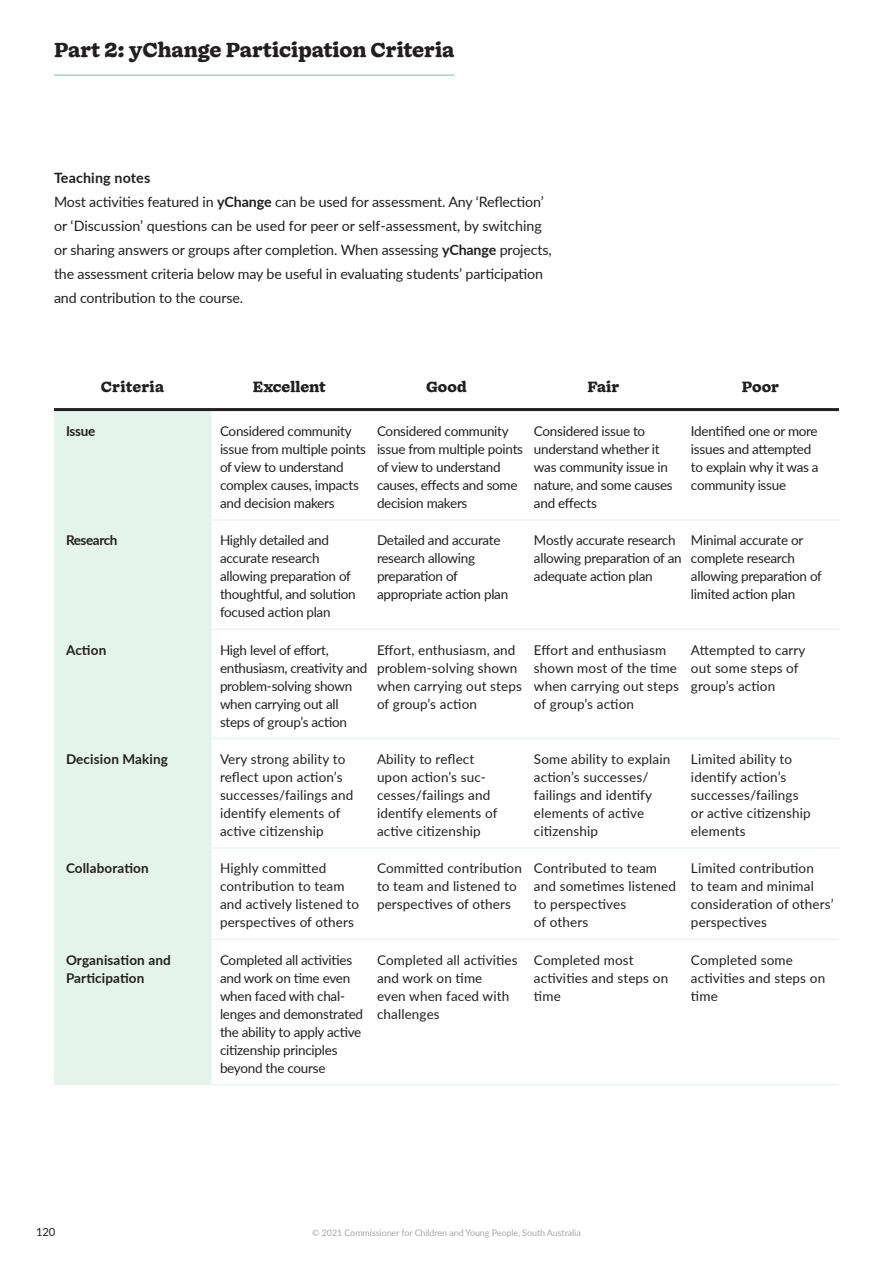
<style>
.page{position:relative;width:893px;height:1263px;background:#fff}
.page>*{position:absolute;margin:0;border:0;box-sizing:border-box;transform-origin:0 0}
.Heading_3{font:700 19.5px "Doyle";letter-spacing:-.01em;color:#231f20}
.Paragraph{font:14.25px/24px "Lato";letter-spacing:-.01em;color:#231f20}
.Heading_3-2{font:700 14.25px "Doyle";letter-spacing:-.015em;color:#231f20}
.Paragraph-2{font:700 14.25px "Lato";letter-spacing:.01em;color:#231f20}
.Paragraph-3{font:700 14.25px "Doyle";letter-spacing:.015em;color:#231f20}
.Paragraph-4{font:13.5px/18px "Lato";letter-spacing:.01em;color:#231f20}
.Paragraph-5{font:13.5px/18px "Lato";letter-spacing:-.02em;color:#231f20}
.Paragraph-6{font:700 13.5px/18px "Lato";letter-spacing:.01em;color:#231f20}
.Paragraph-7{font:700 13.5px "Lato";letter-spacing:-.03em;color:#231f20}
.t1{font:11.25px "Lato";color:#231f20}
.t2{font:9px "Lato";letter-spacing:-.01em;color:#a8a9ad}
.s1{font-weight:700}
</style>
<div class="page">
<div style="left:54px;top:411px;width:157px;height:673px;background:#e4f3eb"></div>
<hr style="left:54px;top:1084px;width:157px;height:1px;background:#e4f3eb">
<hr style="left:211px;top:1084px;width:157px;height:1px;background:#e4f3eb">
<hr style="left:368px;top:1084px;width:157px;height:1px;background:#e4f3eb">
<hr style="left:525px;top:1084px;width:157px;height:1px;background:#e4f3eb">
<hr style="left:682px;top:1084px;width:157px;height:1px;background:#e4f3eb">
<hr style="left:54px;top:408px;width:157px;height:3px;background:#231f20">
<hr style="left:211px;top:408px;width:157px;height:3px;background:#231f20">
<hr style="left:368px;top:408px;width:157px;height:3px;background:#231f20">
<hr style="left:525px;top:408px;width:157px;height:3px;background:#231f20">
<hr style="left:682px;top:408px;width:157px;height:3px;background:#231f20">
<hr style="left:54px;top:519px;width:157px;height:1px;background:#e4f3eb">
<hr style="left:54px;top:629px;width:157px;height:1px;background:#e4f3eb">
<hr style="left:54px;top:738px;width:157px;height:1px;background:#e4f3eb">
<hr style="left:54px;top:847px;width:157px;height:1px;background:#e4f3eb">
<hr style="left:54px;top:939px;width:157px;height:1px;background:#e4f3eb">
<hr style="left:211px;top:411px;width:1px;height:108px;background:#e4f3eb">
<hr style="left:211px;top:520px;width:1px;height:109px;background:#e4f3eb">
<hr style="left:211px;top:630px;width:1px;height:108px;background:#e4f3eb">
<hr style="left:211px;top:739px;width:1px;height:108px;background:#e4f3eb">
<hr style="left:211px;top:848px;width:1px;height:91px;background:#e4f3eb">
<hr style="left:211px;top:940px;width:1px;height:144px;background:#e4f3eb">
<hr style="left:211px;top:519px;width:157px;height:1px;background:#e4f3eb">
<hr style="left:211px;top:629px;width:157px;height:1px;background:#e4f3eb">
<hr style="left:211px;top:738px;width:157px;height:1px;background:#e4f3eb">
<hr style="left:211px;top:847px;width:157px;height:1px;background:#e4f3eb">
<hr style="left:211px;top:939px;width:157px;height:1px;background:#e4f3eb">
<hr style="left:368px;top:519px;width:157px;height:1px;background:#e4f3eb">
<hr style="left:525px;top:519px;width:157px;height:1px;background:#e4f3eb">
<hr style="left:682px;top:519px;width:157px;height:1px;background:#e4f3eb">
<hr style="left:368px;top:629px;width:157px;height:1px;background:#e4f3eb">
<hr style="left:525px;top:629px;width:157px;height:1px;background:#e4f3eb">
<hr style="left:682px;top:629px;width:157px;height:1px;background:#e4f3eb">
<hr style="left:368px;top:738px;width:157px;height:1px;background:#e4f3eb">
<hr style="left:525px;top:738px;width:157px;height:1px;background:#e4f3eb">
<hr style="left:682px;top:738px;width:157px;height:1px;background:#e4f3eb">
<hr style="left:368px;top:847px;width:157px;height:1px;background:#e4f3eb">
<hr style="left:525px;top:847px;width:157px;height:1px;background:#e4f3eb">
<hr style="left:682px;top:847px;width:157px;height:1px;background:#e4f3eb">
<hr style="left:368px;top:939px;width:157px;height:1px;background:#e4f3eb">
<hr style="left:525px;top:939px;width:157px;height:1px;background:#e4f3eb">
<hr style="left:682px;top:939px;width:157px;height:1px;background:#e4f3eb">
<hr style="left:54px;top:75px;width:400px;height:1px;background:#70c7a5">
<p class="Heading_3" style="left:54px;top:37px;width:402px">Part 2: yChange Participation Criteria</p>
<p class="Paragraph-2" style="left:54px;top:167px;width:98px">Teaching notes</p>
<p class="Paragraph" style="left:54px;top:189px;width:499px">Most activities featured in <span class="s1">yChange</span> can be used for assessment. Any ‘Reflection’ or ‘Discussion’ questions can be used for peer or self-assessment, by switching or sharing answers or groups after completion. When assessing <span class="s1">yChange</span> projects, the assessment criteria below may be useful in evaluating students’ participation and contribution to the course.</p>
<p class="Paragraph-3" style="left:101px;top:377px;width:65px">Criteria</p>
<p class="Heading_3-2" style="left:253px;top:377px;width:75px">Excellent</p>
<p class="Heading_3-2" style="left:426px;top:377px;width:42px">Good</p>
<p class="Heading_3-2" style="left:588px;top:377px;width:33px">Fair</p>
<p class="Heading_3-2" style="left:742px;top:377px;width:39px">Poor</p>
<p class="Paragraph-6" style="left:66px;top:421px;width:31px">Issue</p>
<p class="Paragraph-5" style="left:220px;top:421px;width:148px">Considered community issue from multiple points of view to understand complex causes, impacts and decision makers</p>
<p class="Paragraph-5" style="left:377px;top:421px;width:148px">Considered community issue from multiple points of view to understand causes, effects and some decision makers</p>
<p class="Paragraph-5" style="left:534px;top:421px;width:140px">Considered issue to understand whether it was community issue in nature, and some causes and effects</p>
<p class="Paragraph-5" style="left:691px;top:421px;width:129px">Identified one or more issues and attempted to explain why it was a community issue</p>
<p class="Paragraph-7" style="left:66px;top:530px;width:53px">Research</p>
<p class="Paragraph-5" style="left:220px;top:531px;width:137px">Highly detailed and accurate research allowing preparation of thoughtful, and solution focused action plan</p>
<p class="Paragraph-5" style="left:377px;top:531px;width:133px">Detailed and accurate research allowing preparation of appropriate action plan</p>
<p class="Paragraph-5" style="left:534px;top:531px;width:149px">Mostly accurate research allowing preparation of an adequate action plan</p>
<p class="Paragraph-5" style="left:691px;top:531px;width:133px">Minimal accurate or complete research allowing preparation of limited action plan</p>
<p class="Paragraph-6" style="left:66px;top:640px;width:42px">Action</p>
<p class="Paragraph-5" style="left:220px;top:640px;width:149px">High level of effort, enthusiasm, creativity and problem-solving shown when carrying out all steps of group’s action</p>
<p class="Paragraph-4" style="left:377px;top:640px;width:147px">Effort, enthusiasm, and problem-solving shown when carrying out steps of group’s action</p>
<p class="Paragraph-4" style="left:534px;top:640px;width:147px">Effort and enthusiasm shown most of the time when carrying out steps of group’s action</p>
<p class="Paragraph-4" style="left:691px;top:640px;width:116px">Attempted to carry out some steps of group’s action</p>
<p class="Paragraph-6" style="left:66px;top:749px;width:104px">Decision Making</p>
<p class="Paragraph-4" style="left:220px;top:749px;width:135px">Very strong ability to reflect upon action’s successes/failings and identify elements of active citizenship</p>
<p class="Paragraph-4" style="left:377px;top:749px;width:122px">Ability to reflect upon action’s suc&shy;cesses/failings and identify elements of active citizenship</p>
<p class="Paragraph-4" style="left:534px;top:749px;width:138px">Some ability to explain action’s successes/ failings and identify elements of active citizenship</p>
<p class="Paragraph-4" style="left:691px;top:749px;width:121px">Limited ability to identify action’s successes/failings or active citizenship elements</p>
<p class="Paragraph-6" style="left:66px;top:859px;width:84px">Collaboration</p>
<p class="Paragraph-4" style="left:220px;top:859px;width:141px">Highly committed contribution to team and actively listened to perspectives of others</p>
<p class="Paragraph-4" style="left:377px;top:859px;width:146px">Committed contribution to team and listened to perspectives of others</p>
<p class="Paragraph-4" style="left:534px;top:859px;width:143px">Contributed to team and sometimes listened to perspectives<br>of others</p>
<p class="Paragraph-4" style="left:691px;top:859px;width:144px">Limited contribution<br>to team and minimal consideration of others’ perspectives</p>
<p class="Paragraph-6" style="left:66px;top:950px;width:106px">Organisation and<br>Participation</p>
<p class="Paragraph-5" style="left:220px;top:950px;width:145px">Completed all activities and work on time even when faced with chal&shy;lenges and demonstrated the ability to apply active citizenship principles beyond the course</p>
<p class="Paragraph-4" style="left:377px;top:950px;width:142px">Completed all activities and work on time<br>even when faced with challenges</p>
<p class="Paragraph-4" style="left:534px;top:950px;width:136px">Completed most activities and steps on time</p>
<p class="Paragraph-4" style="left:691px;top:950px;width:136px">Completed some activities and steps on time</p>
<p class="t1" style="left:36px;top:1224px;width:21px">120</p>
<p class="t2" style="left:312px;top:1226px;width:270px">© 2021 Commissioner for Children and Young People, South Australia</p>
</div>
